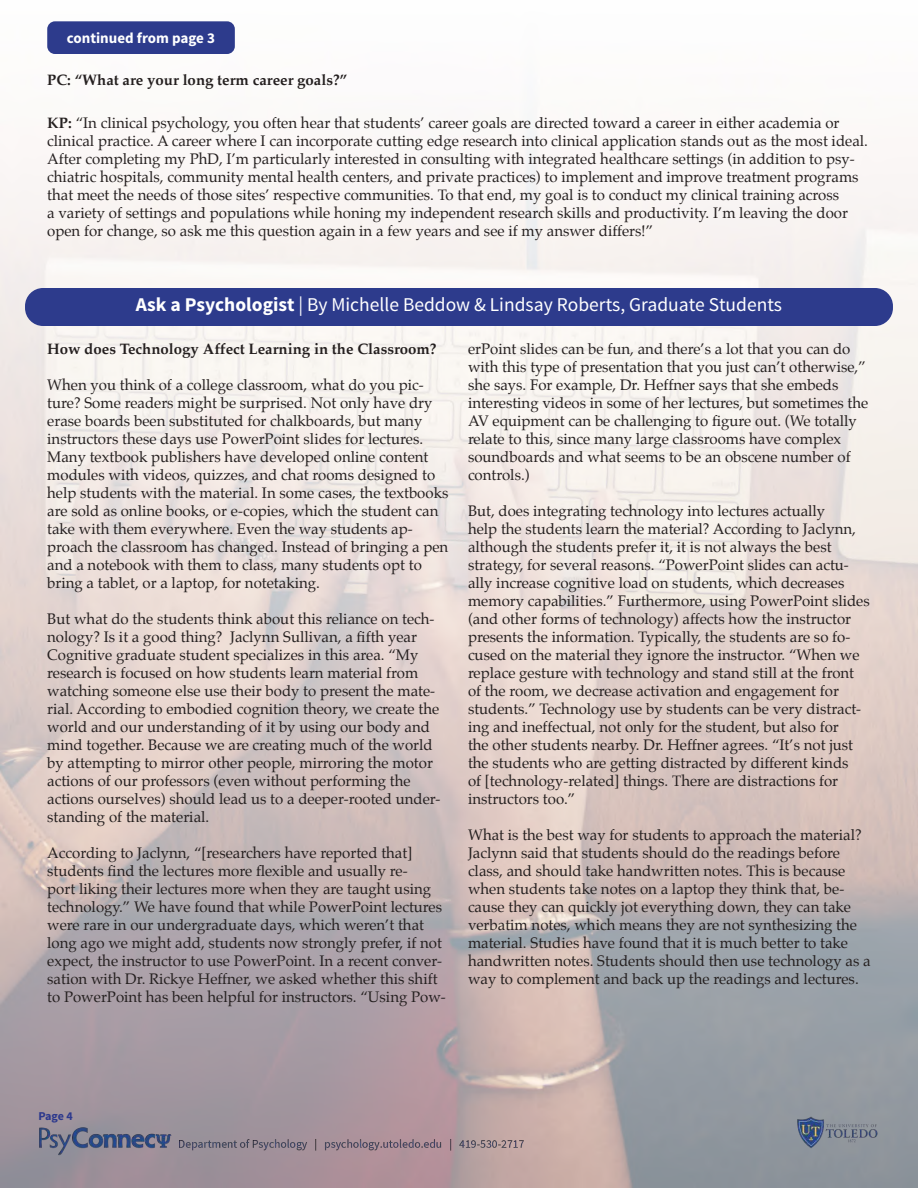
<style>
.page{position:relative;width:918px;height:1188px;background:#fff}
.page>*{position:absolute;margin:0;border:0;box-sizing:border-box;transform-origin:0 0}
.t1{font:19.5px "Source Sans Pro";color:#fff}
.t2{font:15px/18px "Palatino";color:#241f1f}
.t3{font:700 15px "Palatino";color:#241f1f}
.t4{font:700 15px "Source Sans Pro";color:#fff}
.t5{font:700 12px "Source Sans Pro";color:#2d398d}
.s1{font-weight:700}
</style>
<div class="page">
<img style="left:0;top:49px;width:918px;height:1139px">
<div style="left:47px;top:21px;width:188px;height:33px;background:#2d3b8c;border-radius:8px"></div>
<div style="left:25px;top:288px;width:868px;height:38px;background:#2d3b8c;border-radius:18px"></div>
<p class="t4" style="left:67px;top:29px;width:150px">continued from page 3</p>
<p class="t3" style="left:47px;top:67px;width:301px">PC: “What are your long term career goals?”</p>
<p class="t2" style="left:47px;top:114px;width:822px"><span class="s1">KP:</span> “In clinical psychology, you often hear that students’ career goals are directed toward a career in either academia or clinical practice. A career where I can incorporate cutting edge research into clinical application stands out as the most ideal.<br>After completing my PhD, I’m particularly interested in consulting with integrated healthcare settings (in addition to psy&shy;chiatric hospitals, community mental health centers, and private practices) to implement and improve treatment programs that meet the needs of those sites’ respective communities. To that end, my goal is to conduct my clinical training across<br>a variety of settings and populations while honing my independent research skills and productivity. I’m leaving the door open for change, so ask me this question again in a few years and see if my answer differs!”</p>
<h1 class="t1" style="left:136px;top:293px;width:648px"><span class="s1">Ask a Psychologist</span> | By Michelle Beddow &amp; Lindsay Roberts, Graduate Students</h1>
<p class="t3" style="left:47px;top:336px;width:391px">How does Technology Affect Learning in the Classroom?</p>
<p class="t2" style="left:47px;top:376px;width:403px">When you think of a college classroom, what do you pic&shy;ture? Some readers might be surprised. Not only have dry erase boards been substituted for chalkboards, but many instructors these days use PowerPoint slides for lectures.<br>Many textbook publishers have developed online content modules with videos, quizzes, and chat rooms designed to help students with the material. In some cases, the textbooks are sold as online books, or e-copies, which the student can take with them everywhere. Even the way students ap&shy;proach the classroom has changed. Instead of bringing a pen and a notebook with them to class, many students opt to bring a tablet, or a laptop, for notetaking.</p>
<p class="t2" style="left:47px;top:610px;width:395px">But what do the students think about this reliance on tech&shy;nology? Is it a good thing? Jaclynn Sullivan, a fifth year Cognitive graduate student specializes in this area. “My research is focused on how students learn material from watching someone else use their body to present the mate&shy;rial. According to embodied cognition theory, we create the world and our understanding of it by using our body and mind together. Because we are creating much of the world by attempting to mirror other people, mirroring the motor actions of our professors (even without performing the actions ourselves) should lead us to a deeper-rooted under&shy;standing of the material.</p>
<p class="t2" style="left:47px;top:844px;width:400px">According to Jaclynn, “[researchers have reported that] students find the lectures more flexible and usually re-<br>port liking their lectures more when they are taught using technology.” We have found that while PowerPoint lectures were rare in our undergraduate days, which weren’t that long ago we might add, students now strongly prefer, if not expect, the instructor to use PowerPoint. In a recent conver&shy;sation with Dr. Rickye Heffner, we asked whether this shift to PowerPoint has been helpful for instructors. “Using Pow-</p>
<p class="t2" style="left:468px;top:340px;width:402px">erPoint slides can be fun, and there’s a lot that you can do with this type of presentation that you just can’t otherwise,” she says. For example, Dr. Heffner says that she embeds interesting videos in some of her lectures, but sometimes the AV equipment can be challenging to figure out. (We totally relate to this, since many large classrooms have complex soundboards and what seems to be an obscene number of controls.)</p>
<p class="t2" style="left:468px;top:502px;width:403px">But, does integrating technology into lectures actually<br>help the students learn the material? According to Jaclynn, although the students prefer it, it is not always the best strategy, for several reasons. “PowerPoint slides can actu&shy;ally increase cognitive load on students, which decreases memory capabilities.” Furthermore, using PowerPoint slides (and other forms of technology) affects how the instructor presents the information. Typically, the students are so fo&shy;cused on the material they ignore the instructor. “When we replace gesture with technology and stand still at the front of the room, we decrease activation and engagement for students.” Technology use by students can be very distract&shy;ing and ineffectual, not only for the student, but also for<br>the other students nearby. Dr. Heffner agrees. “It’s not just the students who are getting distracted by different kinds<br>of [technology-related] things. There are distractions for instructors too.”</p>
<p class="t2" style="left:468px;top:826px;width:404px">What is the best way for students to approach the material?<br>Jaclynn said that students should do the readings before class, and should take handwritten notes. This is because when students take notes on a laptop they think that, be&shy;cause they can quickly jot everything down, they can take verbatim notes, which means they are not synthesizing the material. Studies have found that it is much better to take handwritten notes. Students should then use technology as a way to complement and back up the readings and lectures.</p>
<p class="t5" style="left:38px;top:1108px;width:36px">Page 4</p>
</div>
